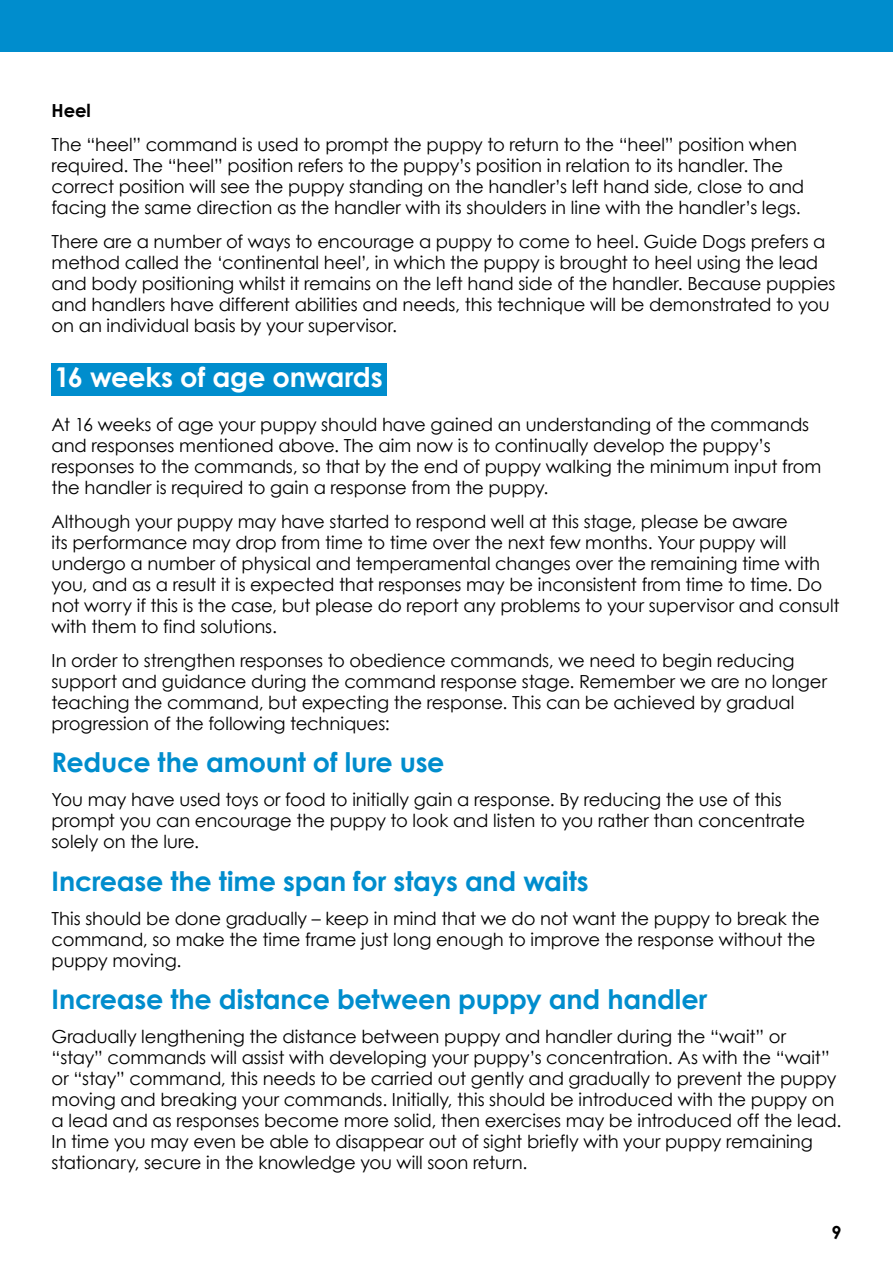
<style>
.page{position:relative;width:893px;height:1263px;background:#fff}
.page>*{position:absolute;margin:0;border:0;box-sizing:border-box;transform-origin:0 0}
.h3{font:700 27.3px "Century Gothic";letter-spacing:-.01em;color:#fff}
.h4{font:700 27px "Century Gothic";letter-spacing:-.005em;color:#008dcd}
.p{font:18px/21px "Century Gothic";letter-spacing:-.005em;color:#000}
.p-2{font:700 18px "Century Gothic";color:#000}
</style>
<div class="page">
<div style="left:0;top:0;width:893px;height:52px;background:#008dcd"></div>
<div style="left:52px;top:364px;width:335px;height:32px;background:#008dcd"></div>
<p class="p-2" style="left:52px;top:99px;width:41px">Heel</p>
<p class="p" style="left:52px;top:134px;width:754px">The “heel” command is used to prompt the puppy to return to the “heel” position when required. The “heel” position refers to the puppy’s position in relation to its handler. The correct position will see the puppy standing on the handler’s left hand side, close to and facing the same direction as the handler with its shoulders in line with the handler’s legs.</p>
<p class="p" style="left:52px;top:230px;width:785px">There are a number of ways to encourage a puppy to come to heel. Guide Dogs prefers a method called the ‘continental heel’, in which the puppy is brought to heel using the lead and body positioning whilst it remains on the left hand side of the handler. Because puppies and handlers have different abilities and needs, this technique will be demonstrated to you on an individual basis by your supervisor.</p>
<h3 class="h3" style="left:54px;top:360px;width:330px">16 weeks of age onwards</h3>
<p class="p" style="left:52px;top:414px;width:771px">At 16 weeks of age your puppy should have gained an understanding of the commands and responses mentioned above. The aim now is to continually develop the puppy’s responses to the commands, so that by the end of puppy walking the minimum input from the handler is required to gain a response from the puppy.</p>
<p class="p" style="left:52px;top:510px;width:790px">Although your puppy may have started to respond well at this stage, please be aware<br>its performance may drop from time to time over the next few months. Your puppy will undergo a number of physical and temperamental changes over the remaining time with you, and as a result it is expected that responses may be inconsistent from time to time. Do not worry if this is the case, but please do report any problems to your supervisor and consult with them to find solutions.</p>
<p class="p" style="left:52px;top:649px;width:777px">In order to strengthen responses to obedience commands, we need to begin reducing support and guidance during the command response stage. Remember we are no longer teaching the command, but expecting the response. This can be achieved by gradual progression of the following techniques:</p>
<p class="h4" style="left:52px;top:745px;width:394px">Reduce the amount of lure use</p>
<p class="p" style="left:52px;top:789px;width:755px">You may have used toys or food to initially gain a response. By reducing the use of this prompt you can encourage the puppy to look and listen to you rather than concentrate solely on the lure.</p>
<p class="h4" style="left:52px;top:864px;width:539px">Increase the time span for stays and waits</p>
<p class="p" style="left:52px;top:907px;width:770px">This should be done gradually – keep in mind that we do not want the puppy to break the command, so make the time frame just long enough to improve the response without the puppy moving.</p>
<p class="h4" style="left:52px;top:982px;width:657px">Increase the distance between puppy and handler</p>
<p class="p" style="left:52px;top:1026px;width:791px">Gradually lengthening the distance between puppy and handler during the “wait” or “stay” commands will assist with developing your puppy’s concentration. As with the “wait” or “stay” command, this needs to be carried out gently and gradually to prevent the puppy moving and breaking your commands. Initially, this should be introduced with the puppy on a lead and as responses become more solid, then exercises may be introduced off the lead.<br>In time you may even be able to disappear out of sight briefly with your puppy remaining stationary, secure in the knowledge you will soon return.</p>
<p class="p-2" style="left:831px;top:1221px;width:12px">9</p>
</div>
